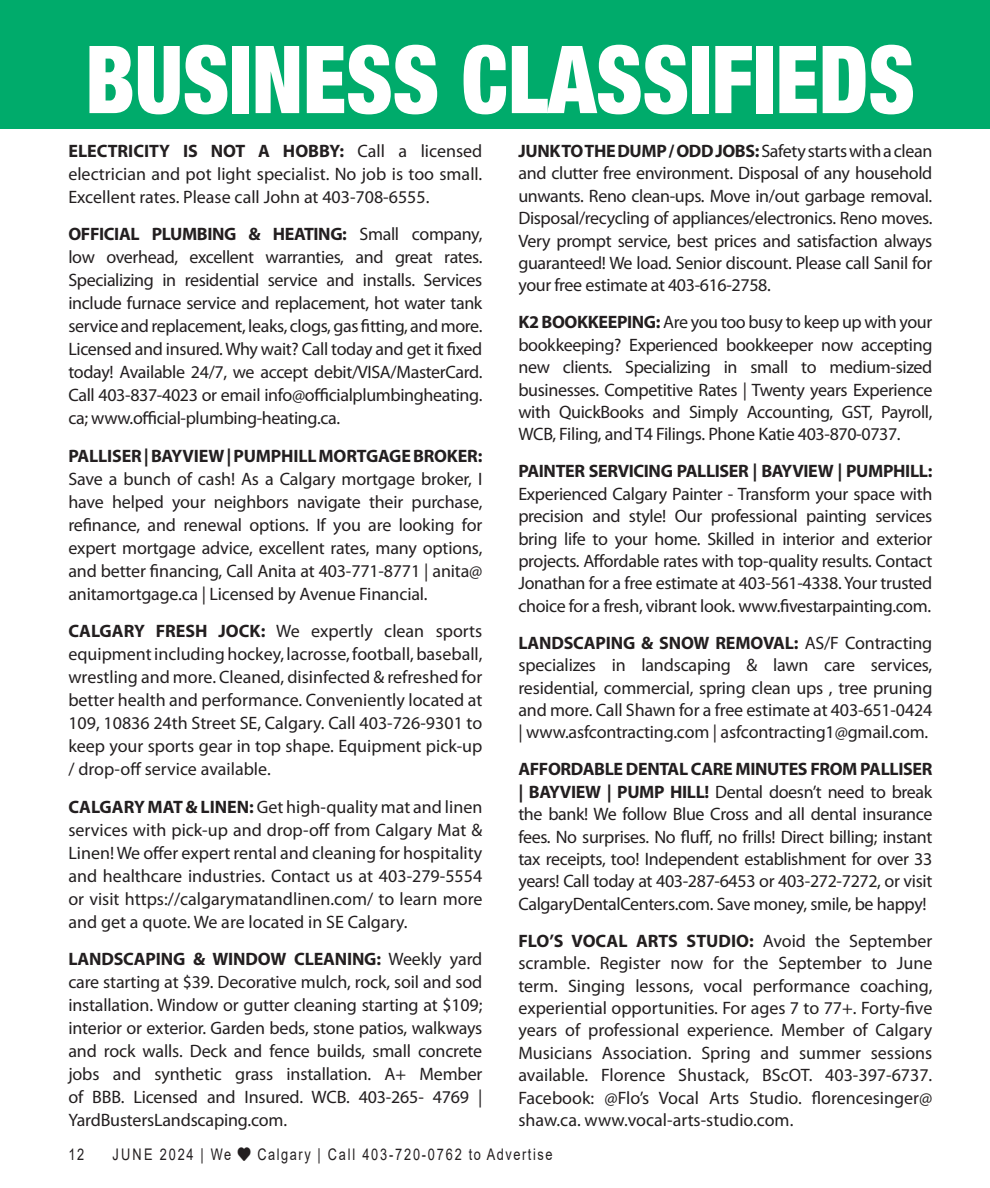
<style>
.page{position:relative;width:990px;height:1188px;background:#fff}
.page>*{position:absolute;margin:0;border:0;box-sizing:border-box;transform-origin:0 0}
.t1{font:900 condensed 94px "Helvetica Neue LT Std";color:#fff;scale:.92 1}
.Body_text{font:18px/22.4px "Myriad Pro";letter-spacing:-.01em;color:#231f20;text-align:justify}
.t2{font:16px "Arial";letter-spacing:.12em;color:#231f20;scale:.8 1}
.s1{font-weight:700}
</style>
<div class="page">
<div style="left:0;top:0;width:990px;height:129px;background:#00ab6b"></div>
<p class="t1" style="left:85px;top:22px;width:903px">BUSINESS CLASSIFIEDS</p>
<p class="Body_text" style="left:68px;top:139px;width:415px;line-height:23px"><span class="s1">ELECTRICITY IS NOT A HOBBY:</span> Call a licensed electrician and pot light specialist. No job is too small.<br>Excellent rates. Please call John at 403-708-6555.</p>
<p class="Body_text" style="left:68px;top:222px;width:416px;line-height:23px"><span class="s1">OFFICIAL PLUMBING &amp; HEATING:</span> Small company, low overhead, excellent warranties, and great rates.<br>Specializing in residential service and installs. Services include furnace service and replacement, hot water tank service and replacement, leaks, clogs, gas fitting, and more.<br>Licensed and insured. Why wait? Call today and get it fixed today! Available 24/7, we accept debit/VISA/MasterCard.<br>Call 403-837-4023 or email info@officialplumbingheating. ca; www.official-plumbing-heating.ca.</p>
<p class="Body_text" style="left:68px;top:444px;width:416px;line-height:23px"><span class="s1">PALLISER | BAYVIEW | PUMPHILL MORTGAGE BROKER:<br></span>Save a bunch of cash! As a Calgary mortgage broker, I have helped your neighbors navigate their purchase, refinance, and renewal options. If you are looking for expert mortgage advice, excellent rates, many options, and better financing, Call Anita at 403-771-8771 | anita@ anitamortgage.ca | Licensed by Avenue Financial.</p>
<p class="Body_text" style="left:68px;top:619px;width:416px;line-height:23px"><span class="s1">CALGARY FRESH JOCK:</span> We expertly clean sports equipment including hockey, lacrosse, football, baseball, wrestling and more. Cleaned, disinfected &amp; refreshed for better health and performance. Conveniently located at 109, 10836 24th Street SE, Calgary. Call 403-726-9301 to keep your sports gear in top shape. Equipment pick-up / drop-off service available.</p>
<p class="Body_text" style="left:68px;top:795px;width:416px;line-height:23px"><span class="s1">CALGARY MAT &amp; LINEN:</span> Get high-quality mat and linen services with pick-up and drop-off from Calgary Mat &amp; Linen! We offer expert rental and cleaning for hospitality and healthcare industries. Contact us at 403-279-5554 or visit https://calgarymatandlinen.com/ to learn more and get a quote. We are located in SE Calgary.</p>
<p class="Body_text" style="left:68px;top:947px;width:416px;line-height:23px"><span class="s1">LANDSCAPING &amp; WINDOW CLEANING:</span> Weekly yard care starting at $39. Decorative mulch, rock, soil and sod installation. Window or gutter cleaning starting at $109; interior or exterior. Garden beds, stone patios, walkways and rock walls. Deck and fence builds, small concrete jobs and synthetic grass installation. A+ Member of BBB. Licensed and Insured. WCB. 403-265- 4769 | YardBustersLandscaping.com.</p>
<p class="Body_text" style="left:518px;top:139px;width:416px"><span class="s1">JUNK TO THE DUMP / ODD JOBS:</span> Safety starts with a clean and clutter free environment. Disposal of any household unwants. Reno clean-ups. Move in/out garbage removal.<br>Disposal/recycling of appliances/electronics. Reno moves.<br>Very prompt service, best prices and satisfaction always guaranteed! We load. Senior discount. Please call Sanil for your free estimate at 403-616-2758.</p>
<p class="Body_text" style="left:518px;top:311px;width:416px"><span class="s1">K2 BOOKKEEPING:</span> Are you too busy to keep up with your bookkeeping? Experienced bookkeeper now accepting new clients. Specializing in small to medium-sized businesses. Competitive Rates | Twenty years Experience with QuickBooks and Simply Accounting, GST, Payroll, WCB, Filing, and T4 Filings. Phone Katie 403-870-0737.</p>
<p class="Body_text" style="left:518px;top:460px;width:416px"><span class="s1">PAINTER SERVICING PALLISER | BAYVIEW | PUMPHILL:<br></span>Experienced Calgary Painter - Transform your space with precision and style! Our professional painting services bring life to your home. Skilled in interior and exterior projects. Affordable rates with top-quality results. Contact Jonathan for a free estimate at 403-561-4338. Your trusted choice for a fresh, vibrant look. www.fivestarpainting.com.</p>
<p class="Body_text" style="left:518px;top:631px;width:416px"><span class="s1">LANDSCAPING &amp; SNOW REMOVAL:</span> AS/F Contracting specializes in landscaping &amp; lawn care services, residential, commercial, spring clean ups , tree pruning and more. Call Shawn for a free estimate at 403-651-0424 | www.asfcontracting.com | asfcontracting1@gmail.com.</p>
<p class="Body_text" style="left:518px;top:758px;width:416px"><span class="s1">AFFORDABLE DENTAL CARE MINUTES FROM PALLISER | BAYVIEW | PUMP HILL!</span> Dental doesn’t need to break the bank! We follow Blue Cross and all dental insurance fees. No surprises. No fluff, no frills! Direct billing; instant tax receipts, too! Independent establishment for over 33 years! Call today at 403-287-6453 or 403-272-7272, or visit CalgaryDentalCenters.com. Save money, smile, be happy!</p>
<p class="Body_text" style="left:518px;top:929px;width:416px"><span class="s1">FLO’S VOCAL ARTS STUDIO:</span> Avoid the September scramble. Register now for the September to June term. Singing lessons, vocal performance coaching, experiential opportunities. For ages 7 to 77+. Forty-five years of professional experience. Member of Calgary Musicians Association. Spring and summer sessions available. Florence Shustack, BScOT. 403-397-6737.<br>Facebook: @Flo’s Vocal Arts Studio. florencesinger@ shaw.ca. www.vocal-arts-studio.com.</p>
<p class="t2" style="left:68px;top:1144px;width:21px">12</p>
<p class="t2" style="left:112px;top:1144px;width:552px">JUNE 2024 | We ♥ Calgary | Call 403-720-0762 to Advertise</p>
</div>
